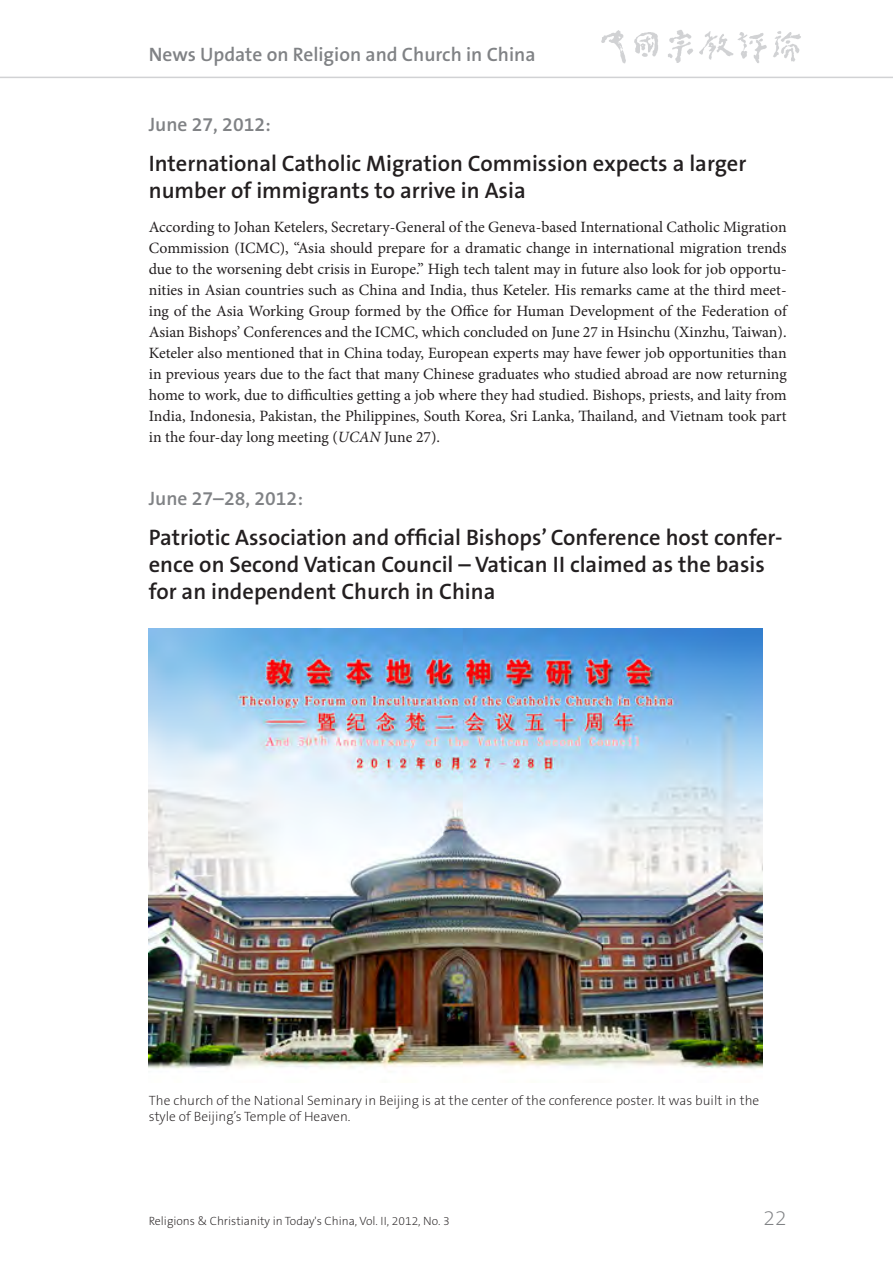
<style>
.page{position:relative;width:893px;height:1263px;background:#fff}
.page>*{position:absolute;margin:0;border:0;box-sizing:border-box;transform-origin:0 0}
.Chronik_Überschrift{font:600 22.5px/27px "The Sans B6";color:#231f20}
.t1{font:200 21px "The Sans B2";color:#808285}
.Chronik_Datum{font:600 19.5px "The Sans B6";color:#808285}
.Chronik_Text{font:15.75px/21px "Minion Pro";letter-spacing:-.005em;color:#231f20;text-align:justify}
.Bildunterschrift{font:200 13.5px/16.2px "The Sans B2";color:#231f20}
.t2{font:200 12px "The Sans B2";color:#231f20}
.s1{font-style:italic}
</style>
<div class="page">
<hr style="left:0;top:77px;width:893px;height:1px;background:#d1d2d4">
<img style="left:601px;top:30px;width:200px;height:34px">
<img style="left:149px;top:628px;width:614px;height:441px">
<p class="Chronik_Datum" style="left:149px;top:44px;width:388px">News Update on Religion and Church in China</p>
<p class="Chronik_Datum" style="left:149px;top:114px;width:124px">June 27, 2012:</p>
<p class="Chronik_Überschrift" style="left:149px;top:151px;width:599px">International Catholic Migration Commission expects a larger number of immigrants to arrive in Asia</p>
<p class="Chronik_Text" style="left:149px;top:216px;width:639px">According to Johan Ketelers, Secretary-General of the Geneva-based International Catholic Migration Commission (ICMC), “Asia should prepare for a dramatic change in international migration trends due to the worsening debt crisis in Europe.” High tech talent may in future also look for job opportu&shy;nities in Asian countries such as China and India, thus Keteler. His remarks came at the third meet&shy;ing of the Asia Working Group formed by the Office for Human Development of the Federation of Asian Bishops’ Conferences and the ICMC, which concluded on June 27 in Hsinchu (Xinzhu, Taiwan).<br>Keteler also mentioned that in China today, European experts may have fewer job opportunities than in previous years due to the fact that many Chinese graduates who studied abroad are now returning home to work, due to difficulties getting a job where they had studied. Bishops, priests, and laity from India, Indonesia, Pakistan, the Philippines, South Korea, Sri Lanka, Thailand, and Vietnam took part in the four-day long meeting (<span class="s1">UCAN</span> June 27).</p>
<p class="Chronik_Datum" style="left:149px;top:488px;width:156px">June 27–28, 2012:</p>
<p class="Chronik_Überschrift" style="left:149px;top:524px;width:635px">Patriotic Association and official Bishops’ Conference host confer&shy;ence on Second Vatican Council – Vatican II claimed as the basis for an independent Church in China</p>
<p class="Bildunterschrift" style="left:149px;top:1093px;width:612px">The church of the National Seminary in Beijing is at the center of the conference poster. It was built in the style of Beijing’s Temple of Heaven.</p>
<p class="t2" style="left:149px;top:1214px;width:302px">Religions &amp; Christianity in Today's China, Vol. II, 2012, No. 3</p>
<h2 class="t1" style="left:764px;top:1207px;width:25px">22</h2>
</div>
